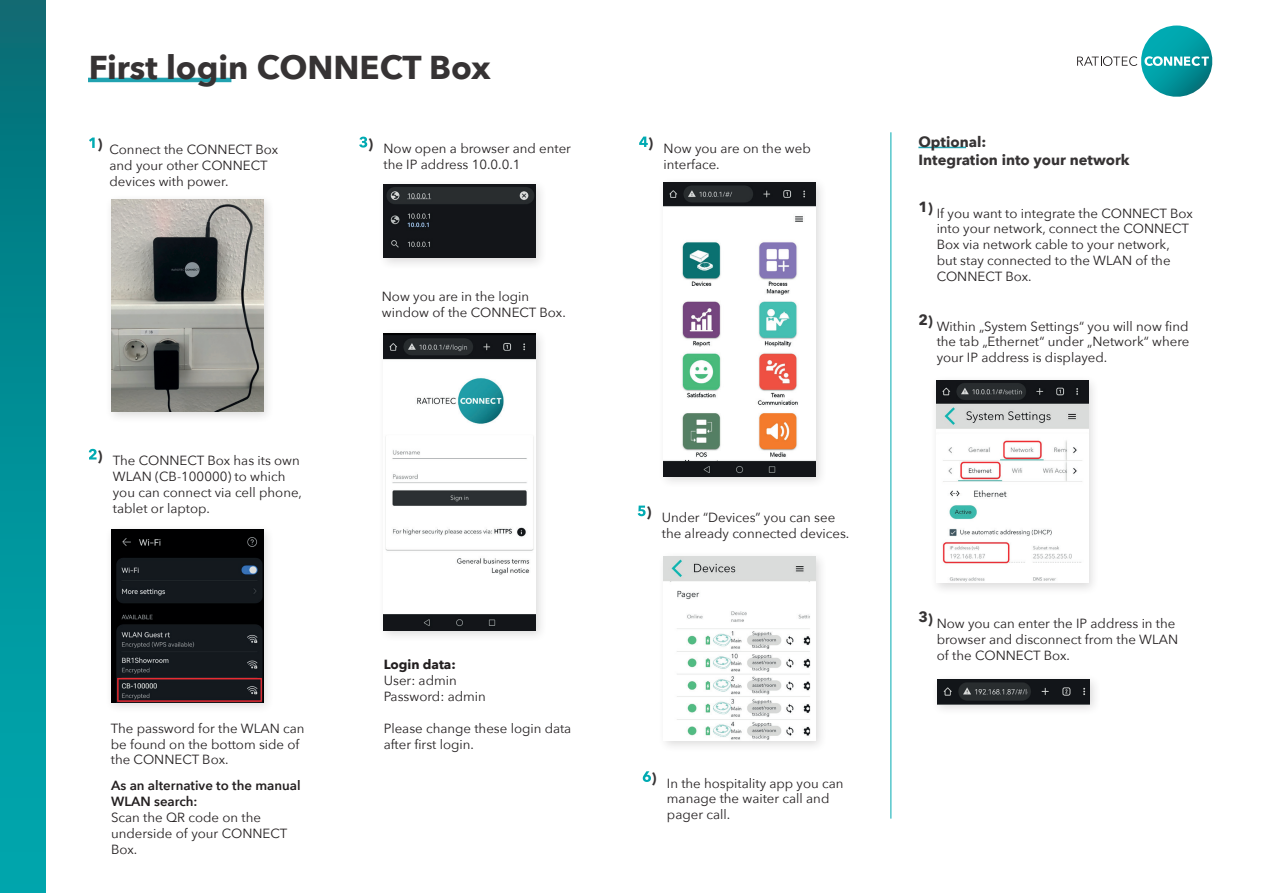
<style>
.page{position:relative;width:1263px;height:893px;background:#fff}
.page>*{position:absolute;margin:0;border:0;box-sizing:border-box;transform-origin:0 0}
.t1{font:700 33px "Avenir Next";color:#363334}
.t2{font:700 14.7px/17.7px "Avenir Next";color:#363334}
.t3{font:13.2px/15.9px "Avenir Next";color:#231f20}
.t4{font:600 13.2px/15.9px "Avenir Next";color:#231f20}
.t5{font:700 13.2px "Avenir Next";color:#231f20}
</style>
<div class="page">
<hr style="left:918px;top:147px;width:48px;height:1px;background:#21a2b0">
<hr style="left:88px;top:78px;width:143px;height:4px;background:#21a2b0">
<div style="left:105px;top:524px;width:170px;height:190px;background:#231f20;opacity:.16"></div>
<img style="left:111px;top:530px;width:152px;height:172px">
<svg style="left:1077px;top:26px;width:136px;height:71px"></svg>
<div style="left:378px;top:178px;width:170px;height:92px;background:#231f20;opacity:.16"></div>
<img style="left:384px;top:184px;width:152px;height:74px">
<div style="left:378px;top:328px;width:170px;height:314px;background:#231f20;opacity:.16"></div>
<img style="left:384px;top:333px;width:152px;height:297px">
<div style="left:657px;top:176px;width:170px;height:313px;background:#231f20;opacity:.16"></div>
<img style="left:663px;top:182px;width:152px;height:295px">
<div style="left:657px;top:550px;width:170px;height:203px;background:#231f20;opacity:.16"></div>
<img style="left:663px;top:556px;width:152px;height:185px">
<div style="left:930px;top:375px;width:170px;height:220px;background:#231f20;opacity:.16"></div>
<img style="left:936px;top:381px;width:152px;height:202px">
<div style="left:931px;top:673px;width:170px;height:43px;background:#231f20;opacity:.16"></div>
<img style="left:937px;top:679px;width:152px;height:25px">
<div style="left:0;top:0;width:46px;height:893px;background:linear-gradient(to bottom,#057078,#00acb3)"></div>
<hr style="left:890px;top:132px;width:1px;height:687px;background:#00aab2">
<div style="left:105px;top:194px;width:170px;height:230px;background:#231f20;opacity:.16"></div>
<img style="left:111px;top:199px;width:152px;height:213px">
<h1 class="t1" style="left:89px;top:38px;width:404px">First login CONNECT Box</h1>
<p class="t3" style="left:110px;top:141px;width:170px;text-indent:-22px"><sup>1</sup><sup>)</sup> Connect the CONNECT Box and your other CONNECT devices with power.</p>
<p class="t3" style="left:113px;top:452px;width:191px;text-indent:-25px"><sup>2</sup><sup>)</sup> The CONNECT Box has its own<br>WLAN (CB-100000) to which you can connect via cell phone, tablet or laptop.</p>
<p class="t3" style="left:383px;top:140px;width:189px;text-indent:-25px"><sup>3</sup><sup>)</sup> Now open a browser and enter the IP address 10.0.0.1</p>
<p class="t3" style="left:382px;top:288px;width:185px">Now you are in the login window of the CONNECT Box.</p>
<p class="t3" style="left:111px;top:720px;width:195px">The password for the WLAN can be found on the bottom side of the CONNECT Box.</p>
<p class="t4" style="left:111px;top:777px;width:191px">As an alternative to the manual<br>WLAN search:</p>
<p class="t3" style="left:111px;top:809px;width:178px">Scan the QR code on the underside of your CONNECT<br>Box.</p>
<p class="t5" style="left:384px;top:653px;width:74px">Login data:</p>
<p class="t3" style="left:384px;top:672px;width:104px">User: admin<br>Password: admin</p>
<p class="t3" style="left:384px;top:720px;width:189px">Please change these login data after first login.</p>
<p class="t3" style="left:664px;top:140px;width:149px;text-indent:-25px"><sup>4</sup><sup>)</sup> Now you are on the web interface.</p>
<p class="t3" style="left:662px;top:509px;width:189px;text-indent:-25px"><sup>5</sup><sup>)</sup> Under “Devices” you can see the already connected devices.</p>
<p class="t3" style="left:667px;top:774px;width:178px;text-indent:-25px"><sup>6</sup><sup>)</sup> In the hospitality app you can manage the waiter call and pager call.</p>
<p class="t2" style="left:918px;top:133px;width:213px">Optional:<br>Integration into your network</p>
<p class="t3" style="left:937px;top:204px;width:258px;text-indent:-18px"><sup>1)</sup> If you want to integrate the CONNECT Box into your network, connect the CONNECT Box via network cable to your network, but stay connected to the WLAN of the CONNECT Box.</p>
<p class="t3" style="left:937px;top:317px;width:254px;text-align:justify;text-indent:-18px"><sup>2)</sup> Within „System Settings“ you will now find the tab „Ethernet“ under „Network“ where your IP address is displayed.</p>
<p class="t3" style="left:937px;top:615px;width:243px;text-indent:-18px"><sup>3)</sup> Now you can enter the IP address in the browser and disconnect from the WLAN of the CONNECT Box.</p>
</div>
